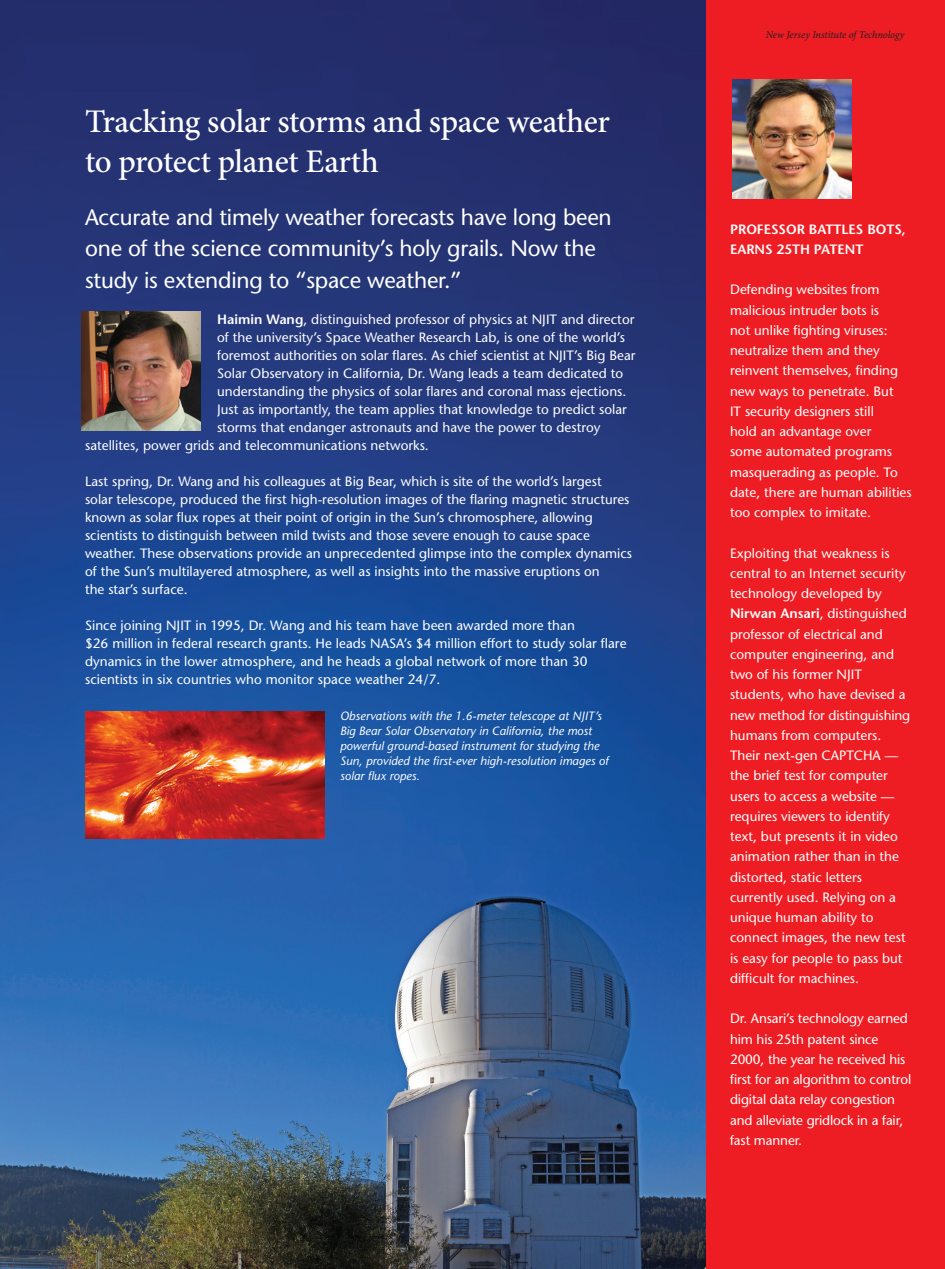
<style>
.page{position:relative;width:945px;height:1269px;background:#fff}
.page>*{position:absolute;margin:0;border:0;box-sizing:border-box;transform-origin:0 0}
.t1{font:500 33px/39.6px "Minion Pro";letter-spacing:-.015em;color:#fff}
.Intro{font:500 22.5px/31.5px "Stone Sans Std";letter-spacing:-.01em;color:#fff}
.Paragraph_Style_1{font:500 13.5px/20.2px "Stone Sans Std";color:#fff}
.Intro-2{font:500 13.5px "Stone Sans Std";letter-spacing:.005em;color:#fff}
.t2{font:600 13.5px/20.2px "Stone Sans Std";color:#fff}
.Paragraph_Style_1-2{font:italic 500 12px/15px "Stone Sans Std";letter-spacing:.005em;color:#fff}
.Notice_Right{font:italic 10.5px "Minion Pro";letter-spacing:-.01em;color:#231f20}
.s1{font-weight:600}
</style>
<div class="page">
<img style="left:0;top:0;width:706px;height:1269px">
<div style="left:706px;top:0;width:239px;height:1269px;background:#ee1d23"></div>
<img style="left:732px;top:79px;width:119px;height:119px">
<img style="left:82px;top:312px;width:119px;height:119px">
<img style="left:85px;top:711px;width:240px;height:127px">
<p class="t1" style="left:85px;top:102px;width:527px">Tracking solar storms and space weather to protect planet Earth</p>
<p class="Intro" style="left:85px;top:201px;width:528px">Accurate and timely weather forecasts have long been one of the science community’s holy grails. Now the study is extending to “space weather.”</p>
<p class="Intro-2" style="left:217px;top:311px;width:419px"><span class="s1">Haimin Wang</span>, distinguished professor of physics at NJIT and director</p>
<p class="Intro-2" style="left:217px;top:329px;width:410px">of the university’s Space Weather Research Lab, is one of the world’s</p>
<p class="Intro-2" style="left:217px;top:347px;width:420px">foremost authorities on solar flares. As chief scientist at NJIT’s Big Bear</p>
<p class="Intro-2" style="left:217px;top:365px;width:408px">Solar Observatory in California, Dr. Wang leads a team dedicated to</p>
<p class="Intro-2" style="left:217px;top:383px;width:411px">understanding the physics of solar flares and coronal mass ejections.</p>
<p class="Intro-2" style="left:217px;top:401px;width:411px">Just as importantly, the team applies that knowledge to predict solar</p>
<p class="Intro-2" style="left:217px;top:419px;width:385px">storms that endanger astronauts and have the power to destroy</p>
<p class="Intro-2" style="left:85px;top:437px;width:345px">satellites, power grids and telecommunications networks.</p>
<p class="Paragraph_Style_1" style="left:85px;top:472px;width:549px;line-height:18px">Last spring, Dr. Wang and his colleagues at Big Bear, which is site of the world’s largest solar telescope, produced the first high-resolution images of the flaring magnetic structures known as solar flux ropes at their point of origin in the Sun’s chromosphere, allowing scientists to distinguish between mild twists and those severe enough to cause space weather. These observations provide an unprecedented glimpse into the complex dynamics of the Sun’s multilayered atmosphere, as well as insights into the massive eruptions on<br>the star’s surface.</p>
<p class="Paragraph_Style_1" style="left:85px;top:616px;width:543px;line-height:18px">Since joining NJIT in 1995, Dr. Wang and his team have been awarded more than<br>$26 million in federal research grants. He leads NASA’s $4 million effort to study solar flare dynamics in the lower atmosphere, and he heads a global network of more than 30 scientists in six countries who monitor space weather 24/7.</p>
<p class="Paragraph_Style_1-2" style="left:340px;top:708px;width:270px">Observations with the 1.6-meter telescope at NJIT’s Big Bear Solar Observatory in California, the most powerful ground-based instrument for studying the Sun, provided the first-ever high-resolution images of solar flux ropes.</p>
<p class="Notice_Right" style="left:766px;top:28px;width:140px">New Jersey Institute of Technology</p>
<p class="t2" style="left:730px;top:219px;width:177px">PROFESSOR BATTLES BOTS,<br>EARNS 25TH PATENT</p>
<p class="Paragraph_Style_1" style="left:730px;top:280px;width:183px">Defending websites from malicious intruder bots is<br>not unlike fighting viruses: neutralize them and they reinvent themselves, finding new ways to penetrate. But<br>IT security designers still<br>hold an advantage over<br>some automated programs masquerading as people. To date, there are human abilities too complex to imitate.</p>
<p class="Paragraph_Style_1" style="left:730px;top:543px;width:182px">Exploiting that weakness is central to an Internet security technology developed by<br><span class="s1">Nirwan Ansari</span>, distinguished professor of electrical and computer engineering, and two of his former NJIT students, who have devised a new method for distinguishing humans from computers.<br>Their next-gen CAPTCHA — the brief test for computer users to access a website — requires viewers to identify text, but presents it in video animation rather than in the distorted, static letters currently used. Relying on a unique human ability to connect images, the new test is easy for people to pass but difficult for machines.</p>
<p class="Paragraph_Style_1" style="left:730px;top:1009px;width:183px">Dr. Ansari’s technology earned him his 25th patent since<br>2000, the year he received his first for an algorithm to control digital data relay congestion and alleviate gridlock in a fair, fast manner.</p>
</div>
